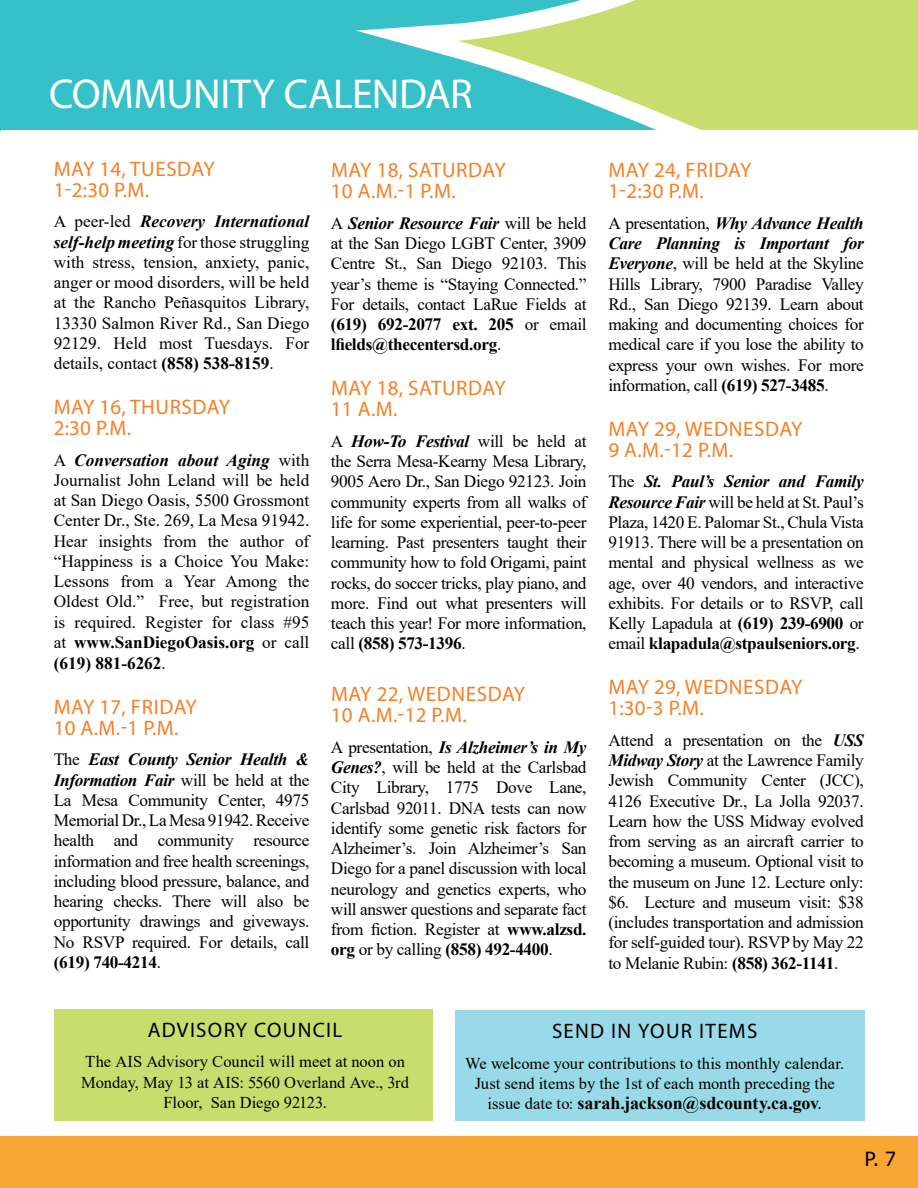
<style>
.page{position:relative;width:918px;height:1188px;background:#fff}
.page>*{position:absolute;margin:0;border:0;box-sizing:border-box;transform-origin:0 0}
.t1{font:42px "Myriad Pro";letter-spacing:-.015em;color:#fff}
.t2{font:21px/21px "Myriad Pro";letter-spacing:.02em;color:#f58027}
.t3{font:21px "Myriad Pro";letter-spacing:.06em;color:#000}
.t4{font:21px "Myriad Pro";letter-spacing:.06em;color:#000101}
.t5{font:19.5px "Tahoma";color:#000101}
.t6{font:700 18px "Times New Roman";letter-spacing:-.005em;color:#000}
.t7{font:17.25px/20.2px "Times New Roman";letter-spacing:-.02em;color:#000;text-align:justify}
.t8{font:16.5px/20.2px "Times New Roman";letter-spacing:-.005em;color:#000;text-align:center}
.s1{font-weight:700;font-style:italic}
.s2{font-weight:700}
.s3{font-weight:400;font-size:16.5px}
.s4{font-weight:400}
</style>
<div class="page">
<div style="left:0;top:1135px;width:918px;height:53px;background:#faa634"></div>
<div style="left:1px;top:0;width:917px;height:130px;background:#36c0c8"></div>
<hr style="left:0;top:0;width:1px;height:130px;background:#36c0c8">
<svg style="left:414px;top:23px;width:40px;height:35px"></svg>
<svg style="left:454px;top:0;width:464px;height:130px"></svg>
<div style="left:0;top:1130px;width:918px;height:6px;background:#fff"></div>
<div style="left:455px;top:1010px;width:409px;height:111px;background:#98dae7"></div>
<div style="left:55px;top:1009px;width:378px;height:112px;background:#c7dd6e"></div>
<h1 class="t1" style="left:49px;top:68px;width:425px">COMMUNITY CALENDAR</h1>
<p class="t2" style="left:54px;top:158px;width:163px">MAY 14, TUESDAY<br>1-2:30 P.M.</p>
<p class="t7" style="left:54px;top:211px;width:257px">A peer-led <span class="s1">Recovery International self-help meeting</span> for those struggling with stress, tension, anxiety, panic, anger or mood disorders, will be held at the Rancho Peñasquitos Library, 13330 Salmon River Rd., San Diego 92129. Held most Tuesdays. For details, contact <span class="s2">(858) 538-8159</span>.</p>
<p class="t2" style="left:54px;top:396px;width:178px">MAY 16, THURSDAY<br>2:30 P.M.</p>
<p class="t7" style="left:54px;top:449px;width:257px">A <span class="s1">Conversation about Aging</span> with Journalist John Leland will be held at San Diego Oasis, 5500 Grossmont Center Dr., Ste. 269, La Mesa 91942.<br>Hear insights from the author of “Happiness is a Choice You Make:<br>Lessons from a Year Among the Oldest Old.” Free, but registration is required. Register for class #95 at <span class="s2">www.SanDiegoOasis.org</span> or call <span class="s2">(619) 881-6262</span>.</p>
<p class="t2" style="left:54px;top:696px;width:145px">MAY 17, FRIDAY<br>10 A.M.-1 P.M.</p>
<p class="t7" style="left:54px;top:749px;width:257px">The <span class="s1">East County Senior Health &amp; Information Fair</span> will be held at the La Mesa Community Center, 4975<br>Memorial Dr., La Mesa 91942. Receive health and community resource information and free health screenings, including blood pressure, balance, and hearing checks. There will also be opportunity drawings and giveways.<br>No RSVP required. For details, call <span class="s2">(619) 740-4214</span>.</p>
<p class="t2" style="left:331px;top:159px;width:176px">MAY 18, SATURDAY<br>10 A.M.-1 P.M.</p>
<p class="t7" style="left:331px;top:212px;width:257px">A <span class="s1">Senior Resource Fair</span> will be held at the San Diego LGBT Center, 3909<br>Centre St., San Diego 92103. This year’s theme is “Staying Connected.” For details, contact LaRue Fields at <span class="s2">(619) 692-2077 ext. 205</span> or email <span class="s2">lfields@thecentersd.org</span>.</p>
<p class="t2" style="left:331px;top:377px;width:176px">MAY 18, SATURDAY<br>11 A.M.</p>
<p class="t7" style="left:331px;top:430px;width:257px">A <span class="s1">How-To Festival</span> will be held at the Serra Mesa-Kearny Mesa Library, 9005 Aero Dr., San Diego 92123. Join community experts from all walks of life for some experiential, peer-to-peer learning. Past presenters taught their community how to fold Origami, paint rocks, do soccer tricks, play piano, and more. Find out what presenters will teach this year! For more information, call <span class="s2">(858) 573-1396</span>.</p>
<p class="t2" style="left:331px;top:683px;width:196px">MAY 22, WEDNESDAY<br>10 A.M.-12 P.M.</p>
<p class="t7" style="left:331px;top:736px;width:257px">A presentation, <span class="s1">Is Alzheimer’s in My Genes?</span>, will be held at the Carlsbad City Library, 1775 Dove Lane, Carlsbad 92011. DNA tests can now identify some genetic risk factors for Alzheimer’s. Join Alzheimer’s San Diego for a panel discussion with local neurology and genetics experts, who will answer questions and separate fact from fiction. Register at <span class="s2">www.alzsd. org</span> or by calling <span class="s2">(858) 492-4400</span>.</p>
<p class="t2" style="left:608px;top:159px;width:145px">MAY 24, FRIDAY<br>1-2:30 P.M.</p>
<p class="t7" style="left:608px;top:212px;width:257px">A presentation, <span class="s1">Why Advance Health Care Planning is Important for Everyone</span>, will be held at the Skyline Hills Library, 7900 Paradise Valley Rd., San Diego 92139. Learn about making and documenting choices for medical care if you lose the ability to express your own wishes. For more information, call <span class="s2">(619) 527-3485</span>.</p>
<p class="t2" style="left:608px;top:418px;width:196px">MAY 29, WEDNESDAY<br>9 A.M.-12 P.M.</p>
<p class="t7" style="left:608px;top:471px;width:257px">The <span class="s1">St. Paul’s Senior and Family Resource Fair</span> will be held at St. Paul’s Plaza, 1420 E. Palomar St., Chula Vista 91913. There will be a presentation on mental and physical wellness as we age, over 40 vendors, and interactive exhibits. For details or to RSVP, call Kelly Lapadula at <span class="s2">(619) 239-6900</span> or email <span class="s2">klapadula@stpaulseniors.org</span>.</p>
<p class="t2" style="left:608px;top:676px;width:196px">MAY 29, WEDNESDAY<br>1:30-3 P.M.</p>
<p class="t7" style="left:608px;top:729px;width:257px">Attend a presentation on the <span class="s1">USS Midway Story</span> at the Lawrence Family Jewish Community Center (JCC), 4126 Executive Dr., La Jolla 92037.<br>Learn how the USS Midway evolved from serving as an aircraft carrier to becoming a museum. Optional visit to the museum on June 12. Lecture only: $6. Lecture and museum visit: $38 (includes transportation and admission for self-guided tour). RSVP by May 22 to Melanie Rubin: <span class="s2">(858) 362-1141</span>.</p>
<p class="t4" style="left:148px;top:1017px;width:196px">ADVISORY COUNCIL</p>
<p class="t8" style="left:81px;top:1051px;width:329px">The AIS Advisory Council will meet at noon on<br>Monday, May 13 at AIS: 5560 Overland Ave., 3rd<br>Floor, San Diego 92123.</p>
<p class="t3" style="left:552px;top:1018px;width:207px">SEND IN YOUR ITEMS</p>
<p class="t8" style="left:465px;top:1053px;width:381px">We welcome your contributions to this monthly calendar.<br>Just send items by the 1st of each month preceding the</p>
<p class="t6" style="left:487px;top:1090px;width:336px"><span class="s3">issue date to:</span> sarah.jackson@sdcounty.ca.gov<span class="s4">.</span></p>
<p class="t5" style="left:865px;top:1146px;width:32px">P. 7</p>
</div>
